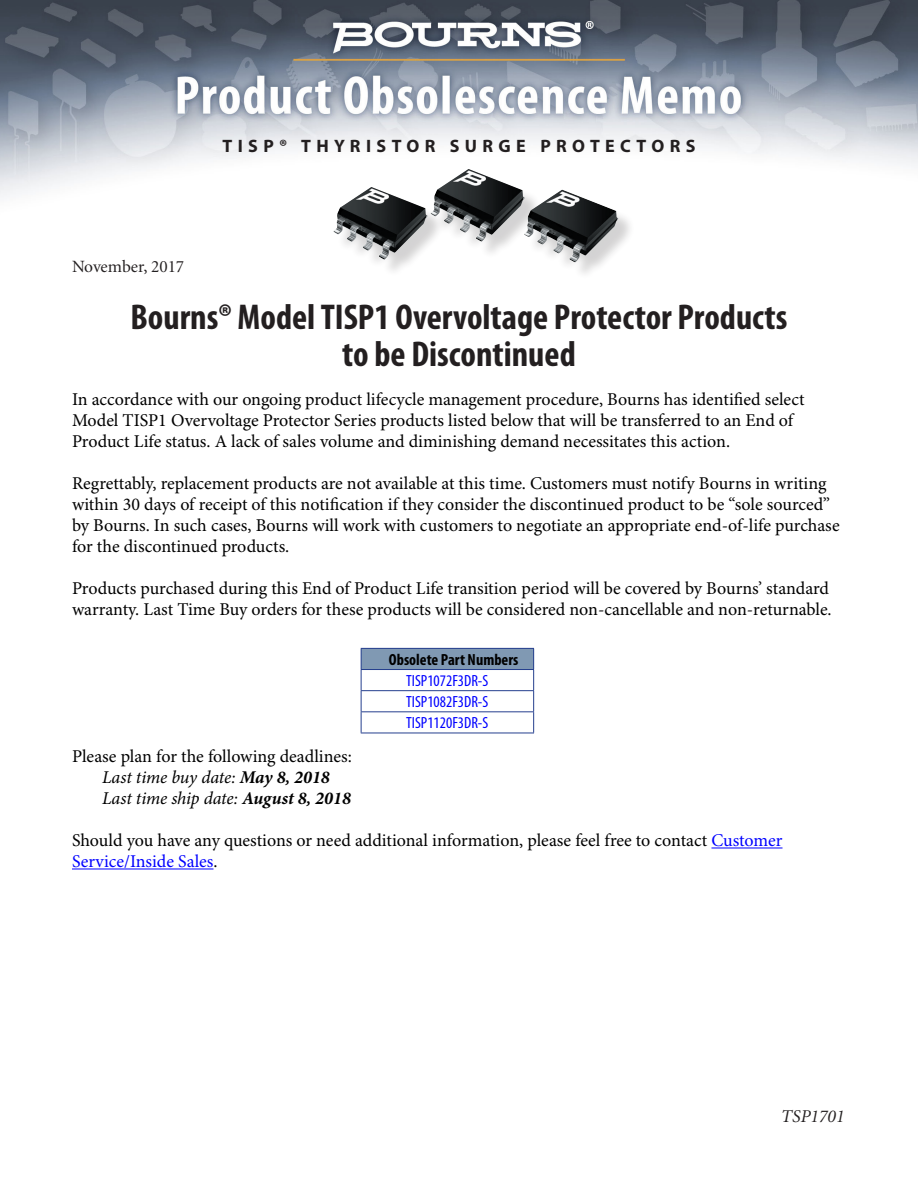
<style>
.page{position:relative;width:918px;height:1188px;background:#fff}
.page>*{position:absolute;margin:0;border:0;box-sizing:border-box;transform-origin:0 0}
.t1{font:700 condensed 36px/37.5px "Myriad Pro";color:#231f20;text-align:center}
.t2{font:18px/21px "Minion Pro";color:#000}
.t3{font:italic 18px "Minion Pro";letter-spacing:-.01em;color:#000}
.t4{font:700 18px "Myriad Pro";letter-spacing:.3em;color:#231f20}
.t5{font:18px "Minion Pro";color:#00f}
.t6{font:italic 18px "Minion";color:#231f20}
.t7{font:17.25px "Minion";color:#231f20}
.t8{font:condensed 16.2px "Myriad Pro";color:#00f}
.t9{font:700 condensed 16.2px "Myriad Pro";color:#000}
.s1{font-weight:700}
.s2{color:#00f}
.s3{color:#000}
</style>
<div class="page">
<img style="left:0;top:0;width:918px;height:197px">
<hr style="left:711px;top:848px;width:72px;height:1px;background:#00f">
<hr style="left:72px;top:869px;width:141px;height:1px;background:#00f">
<div style="left:361px;top:648px;width:173px;height:22px;background:#8099b3"></div>
<hr style="left:361px;top:648px;width:173px;height:1px;background:#253f8e">
<hr style="left:361px;top:669px;width:173px;height:1px;background:#253f8e">
<hr style="left:361px;top:690px;width:173px;height:1px;background:#253f8e">
<hr style="left:361px;top:711px;width:173px;height:1px;background:#253f8e">
<svg style="left:361px;top:649px;width:1px;height:84px"></svg>
<svg style="left:533px;top:649px;width:1px;height:84px"></svg>
<hr style="left:361px;top:733px;width:173px;height:1px;background:#253f8e">
<div style="left:337px;top:172px;width:299px;height:108px;background:#231f20;opacity:.2"></div>
<img style="left:333px;top:187px;width:95px;height:73px">
<img style="left:431px;top:169px;width:94px;height:73px">
<img style="left:524px;top:190px;width:95px;height:72px">
<p class="t4" style="left:223px;top:134px;width:474px">TISP® THYRISTOR SURGE PROTECTORS</p>
<p class="t7" style="left:72px;top:258px;width:114px">November, 2017</p>
<p class="t1" style="left:131px;top:299px;width:658px">Bourns® Model TISP1 Overvoltage Protector Products to be Discontinued</p>
<p class="t2" style="left:72px;top:390px;width:734px">In accordance with our ongoing product lifecycle management procedure, Bourns has identified select<br>Model TISP1 Overvoltage Protector Series products listed below that will be transferred to an End of<br>Product Life status. A lack of sales volume and diminishing demand necessitates this action.</p>
<p class="t2" style="left:72px;top:474px;width:769px">Regrettably, replacement products are not available at this time. Customers must notify Bourns in writing within 30 days of receipt of this notification if they consider the discontinued product to be “sole sourced” by Bourns. In such cases, Bourns will work with customers to negotiate an appropriate end-of-life purchase for the discontinued products.</p>
<p class="t2" style="left:72px;top:579px;width:761px">Products purchased during this End of Product Life transition period will be covered by Bourns’ standard warranty. Last Time Buy orders for these products will be considered non-cancellable and non-returnable.</p>
<p class="t9" style="left:389px;top:651px;width:131px">Obsolete Part Numbers</p>
<p class="t8" style="left:406px;top:671px;width:84px">TISP1072F3DR-S</p>
<p class="t8" style="left:406px;top:692px;width:84px">TISP1082F3DR-S</p>
<p class="t8" style="left:406px;top:713px;width:84px">TISP1120F3DR-S</p>
<p class="t2" style="left:72px;top:747px;width:281px">Please plan for the following deadlines:</p>
<p class="t3" style="left:102px;top:765px;width:229px">Last time buy date: <span class="s1">May 8, 2018</span></p>
<p class="t3" style="left:102px;top:786px;width:250px">Last time ship date: <span class="s1">August 8, 2018</span></p>
<p class="t2" style="left:72px;top:831px;width:712px">Should you have any questions or need additional information, please feel free to contact <span class="s2">Customer</span></p>
<p class="t5" style="left:72px;top:851px;width:147px">Service/Inside Sales<span class="s3">.</span></p>
<p class="t6" style="left:781px;top:1107px;width:65px">TSP1701</p>
</div>
